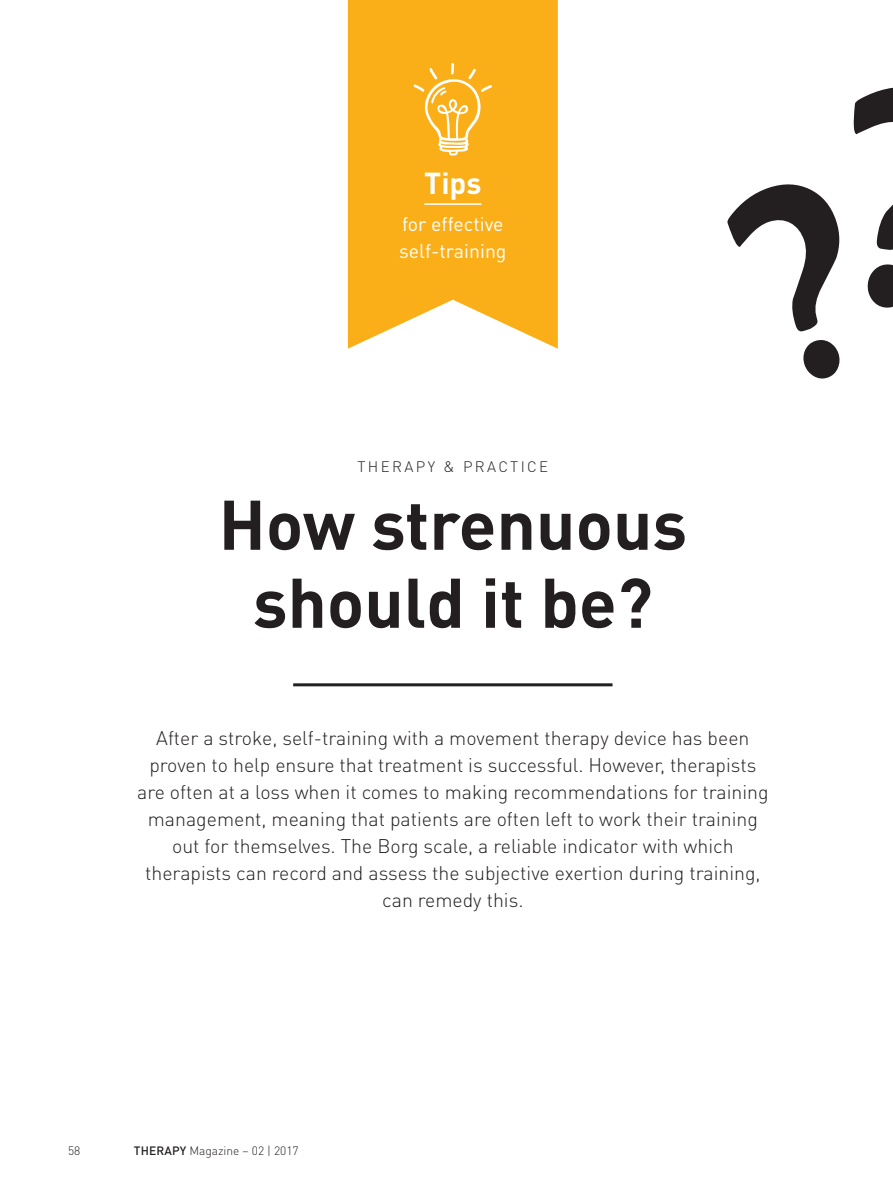
<style>
.page{position:relative;width:893px;height:1191px;background:#fff}
.page>*{position:absolute;margin:0;border:0;box-sizing:border-box;transform-origin:0 0}
.Headline_46{font:700 69px/78px "DIN Pro";color:#231f20;text-align:center}
.t1{font:700 30px "DIN Pro";color:#fff}
.Auszeichnung{font:300 19.5px/27px "DIN Pro";color:#231f20;text-align:center}
.t2{font:19.5px/27px "DIN Pro";color:#fff}
.Titel{font:300 15px "DIN Pro";letter-spacing:.16em;color:#231f20}
.t3{font:300 12px "DIN Pro";color:#231f20}
.s1{font-weight:500}
</style>
<div class="page">
<svg style="left:348px;top:0;width:210px;height:349px;background:#fab52a"></svg>
<hr style="left:424px;top:203px;width:57px;height:2px;background:#fff">
<hr style="left:293px;top:683px;width:320px;height:3px;background:#231f20">
<svg style="left:727px;top:184px;width:113px;height:195px"></svg>
<svg style="left:853px;top:87px;width:40px;height:221px"></svg>
<svg style="left:413px;top:62px;width:80px;height:94px;background:#fabb3d"></svg>
<p class="t1" style="left:424px;top:162px;width:59px">Tips</p>
<p class="t2" style="left:399px;top:210px;width:109px">for effective self-training</p>
<p class="Titel" style="left:357px;top:456px;width:192px">THERAPY &amp; PRACTICE</p>
<p class="Headline_46" style="left:219px;top:483px;width:470px">How strenuous should it be?</p>
<p class="Auszeichnung" style="left:137px;top:723px;width:633px">After a stroke, self-training with a movement therapy device has been proven to help ensure that treatment is successful. However, therapists are often at a loss when it comes to making recommendations for training management, meaning that patients are often left to work their training out for themselves. The Borg scale, a reliable indicator with which therapists can record and assess the subjective exertion during training, can remedy this.</p>
<p class="t3" style="left:68px;top:1142px;width:14px">58</p>
<p class="t3" style="left:134px;top:1142px;width:166px"><span class="s1">THERAPY</span> Magazine – 02 | 2017</p>
</div>
